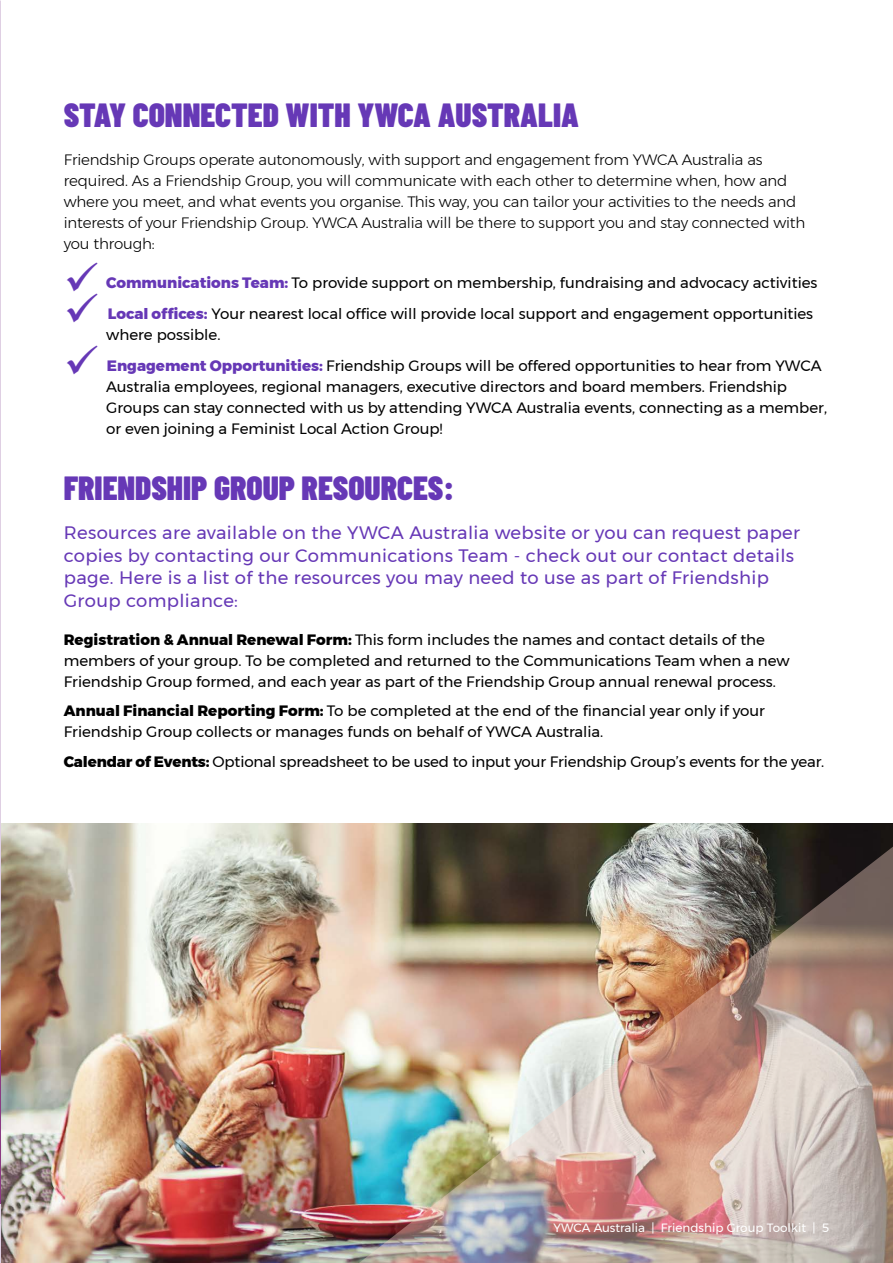
<style>
.page{position:relative;width:893px;height:1263px;background:#fff}
.page>*{position:absolute;margin:0;border:0;box-sizing:border-box;transform-origin:0 0}
.t1{font:900 33.45px "Barlow Condensed";color:#6638b6}
.t2{font:18px/22.5px "Montserrat";letter-spacing:.02em;color:#6638b6}
.t3{font:15px/21px "Montserrat";color:#000}
.t4{font:300 15px/21px "Montserrat";letter-spacing:-.01em;color:#000}
.t5{font:12px "Montserrat";color:#fff}
.s1{color:#6638b6}
.s2{font-weight:800;color:#6638b6}
.s3{font-weight:800}
</style>
<div class="page">
<img style="left:1px;top:824px;width:892px;height:439px">
<img style="left:343px;top:837px;width:550px;height:426px">
<h1 class="t1" style="left:64px;top:91px;width:516px">STAY CONNECTED WITH YWCA AUSTRALIA</h1>
<p class="t4" style="left:64px;top:149px;width:743px">Friendship Groups operate autonomously, with support and engagement from YWCA Australia as required. As a Friendship Group, you will communicate with each other to determine when, how and where you meet, and what events you organise. This way, you can tailor your activities to the needs and interests of your Friendship Group. YWCA Australia will be there to support you and stay connected with you through:</p>
<p class="t3" style="left:64px;top:272px;width:755px"><span class="s1">✓</span> <span class="s2">Communications Team:</span> To provide support on membership, fundraising and advocacy activities</p>
<p class="t3" style="left:106px;top:303px;width:708px;text-indent:-43px"><span class="s1">✓</span> <span class="s2">Local offices:</span> Your nearest local office will provide local support and engagement opportunities where possible.</p>
<p class="t3" style="left:106px;top:355px;width:722px;text-indent:-43px"><span class="s1">✓</span> <span class="s2">Engagement Opportunities:</span> Friendship Groups will be offered opportunities to hear from YWCA Australia employees, regional managers, executive directors and board members. Friendship Groups can stay connected with us by attending YWCA Australia events, connecting as a member, or even joining a Feminist Local Action Group!</p>
<h1 class="t1" style="left:64px;top:464px;width:392px">FRIENDSHIP GROUP RESOURCES:</h1>
<p class="t2" style="left:64px;top:521px;width:738px">Resources are available on the YWCA Australia website or you can request paper copies by contacting our Communications Team - check out our contact details page. Here is a list of the resources you may need to use as part of Friendship Group compliance:</p>
<p class="t3" style="left:64px;top:629px;width:727px"><span class="s3">Registration &amp; Annual Renewal Form:</span> This form includes the names and contact details of the members of your group. To be completed and returned to the Communications Team when a new<br>Friendship Group formed, and each year as part of the Friendship Group annual renewal process.</p>
<p class="t3" style="left:64px;top:700px;width:703px"><span class="s3">Annual Financial Reporting Form:</span> To be completed at the end of the financial year only if your<br>Friendship Group collects or manages funds on behalf of YWCA Australia.</p>
<p class="t3" style="left:64px;top:751px;width:762px"><span class="s3">Calendar of Events:</span> Optional spreadsheet to be used to input your Friendship Group’s events for the year.</p>
<p class="t5" style="left:554px;top:1219px;width:277px">YWCA Australia | Friendship Group Toolkit | 5</p>
</div>
